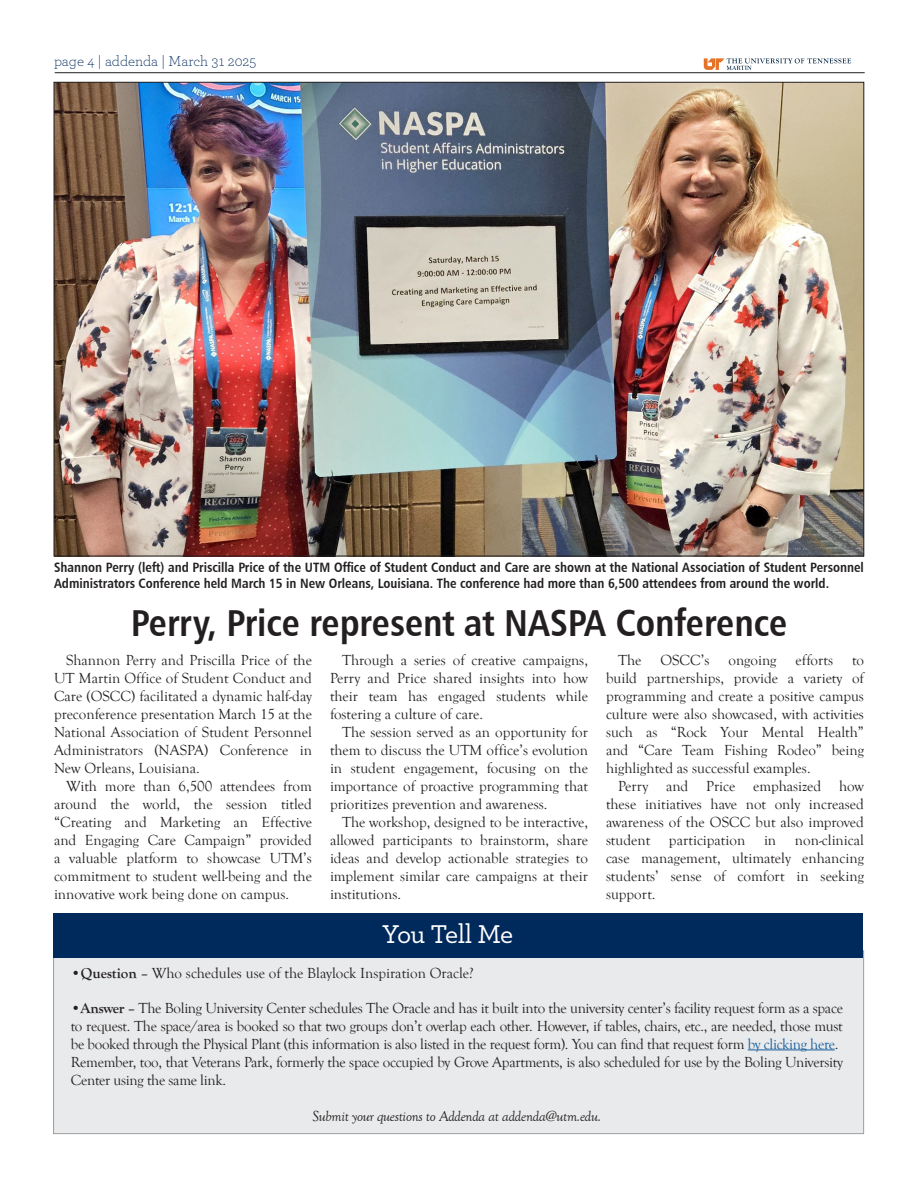
<style>
.page{position:relative;width:918px;height:1188px;background:#fff}
.page>*{position:absolute;margin:0;border:0;box-sizing:border-box;transform-origin:0 0}
.Main_Headline{font:37.5px "Humanist 777 BT Bold Condensed B";color:#231f20}
.t1{font:500 27px "Archer";letter-spacing:-.035em;color:#fff}
.Body_Text{font:15px/18px "Goudy Old Style T";color:#231f20;text-align:justify}
.Body_Text-2{font:15px/18px "Goudy Old Style T";letter-spacing:-.02em;color:#231f20}
.Body_Text-3{font:italic 15px "Goudy Old Style T";letter-spacing:-.02em;color:#231f20}
.t2{font:300 15px "Archer";color:#00295c}
.Cutline{font:13.5px/16.2px "Humanist 777 BT Bold Condensed B";color:#231f20}
.s1{font-weight:700}
.s2{color:#175d9e}
</style>
<div class="page">
<hr style="left:55px;top:72px;width:810px;height:1px;background:#231f20">
<svg style="left:704px;top:58px;width:147px;height:12px"></svg>
<div style="left:53px;top:950px;width:811px;height:184px;background:#e9eaeb;border:1px solid #9e9e9e"></div>
<div style="left:53px;top:914px;width:810px;height:44px;background:#00295c"></div>
<hr style="left:748px;top:1050px;width:87px;height:1px;background:#175d9e">
<img style="left:56px;top:84px;width:806px;height:470px">
<p class="t2" style="left:54px;top:51px;width:204px">page 4 | addenda | March 31 2025</p>
<p class="Cutline" style="left:54px;top:559px;width:811px">Shannon Perry (left) and Priscilla Price of the UTM Office of Student Conduct and Care are shown at the National Association of Student Personnel<br>Administrators Conference held March 15 in New Orleans, Louisiana. The conference had more than 6,500 attendees from around the world.</p>
<p class="Main_Headline" style="left:131px;top:599px;width:658px">Perry, Price represent at NASPA Conference</p>
<p class="Body_Text" style="left:54px;top:652px;width:260px;text-indent:12px">Shannon Perry and Priscilla Price of the UT Martin Office of Student Conduct and Care (OSCC) facilitated a dynamic half-day preconference presentation March 15 at the National Association of Student Personnel Administrators (NASPA) Conference in New Orleans, Louisiana.</p>
<p class="Body_Text" style="left:54px;top:778px;width:260px;text-indent:12px">With more than 6,500 attendees from around the world, the session titled “Creating and Marketing an Effective and Engaging Care Campaign” provided a valuable platform to showcase UTM’s commitment to student well-being and the innovative work being done on campus.</p>
<p class="Body_Text" style="left:330px;top:652px;width:260px;text-indent:12px">Through a series of creative campaigns, Perry and Price shared insights into how their team has engaged students while fostering a culture of care.</p>
<p class="Body_Text" style="left:330px;top:724px;width:260px;text-indent:12px">The session served as an opportunity for them to discuss the UTM office’s evolution in student engagement, focusing on the importance of proactive programming that prioritizes prevention and awareness.</p>
<p class="Body_Text" style="left:330px;top:814px;width:260px;text-indent:12px">The workshop, designed to be interactive, allowed participants to brainstorm, share ideas and develop actionable strategies to implement similar care campaigns at their institutions.</p>
<p class="Body_Text" style="left:618px;top:652px;width:25px">The</p>
<p class="Body_Text" style="left:660px;top:652px;width:51px">OSCC’s</p>
<p class="Body_Text" style="left:728px;top:652px;width:50px">ongoing</p>
<p class="Body_Text" style="left:795px;top:652px;width:39px">efforts</p>
<p class="Body_Text" style="left:606px;top:652px;width:260px;text-indent:246px">to build partnerships, provide a variety of programming and create a positive campus culture were also showcased, with activities such as “Rock Your Mental Health” and “Care Team Fishing Rodeo” being highlighted as successful examples.</p>
<p class="Body_Text" style="left:606px;top:778px;width:260px;text-indent:12px">Perry and Price emphasized how these initiatives have not only increased awareness of the OSCC but also improved student participation in non-clinical case management, ultimately enhancing students’ sense of comfort in seeking support.</p>
<p class="t1" style="left:382px;top:915px;width:132px">You Tell Me</p>
<p class="Body_Text" style="left:71px;top:965px;width:404px">•<span class="s1">Question</span> – Who schedules use of the Blaylock Inspiration Oracle?</p>
<p class="Body_Text" style="left:71px;top:999px;width:774px">•<span class="s1">Answer</span> – The Boling University Center schedules The Oracle and has it built into the university center’s facility request form as a space to request. The space/area is booked so that two groups don’t overlap each other. However, if tables, chairs, etc., are needed, those must be booked through the Physical Plant (this information is also listed in the request form). You can find that request form <span class="s2">by clicking here</span>.</p>
<p class="Body_Text-2" style="left:71px;top:1053px;width:774px">Remember, too, that Veterans Park, formerly the space occupied by Grove Apartments, is also scheduled for use by the Boling University<br>Center using the same link.</p>
<p class="Body_Text-3" style="left:313px;top:1108px;width:290px">Submit your questions to Addenda at addenda@utm.edu.</p>
</div>
